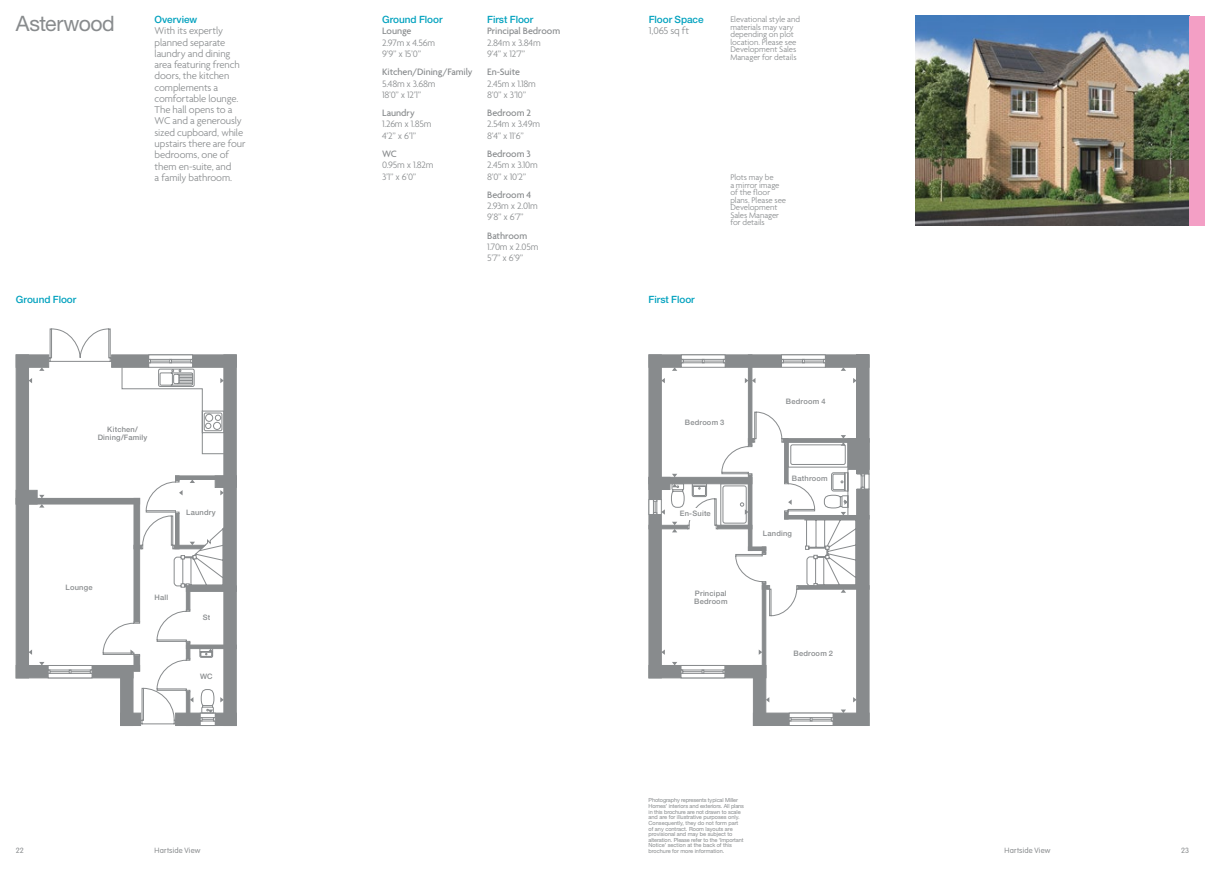
<style>
.page{position:relative;width:1205px;height:869px;background:#fff}
.page>*{position:absolute;margin:0;border:0;box-sizing:border-box;transform-origin:0 0}
.t1{font:21.25px "Helvetica Neue LT Std";letter-spacing:-.02em;color:#888b8d}
.t2{font:300 10.62px/11.2px "Agenda";letter-spacing:-.01em;color:#888b8d}
.t3{font:300 10px/11.2px "Agenda";letter-spacing:-.025em;color:#888b8d}
.t4{font:500 10px "Agenda";letter-spacing:-.005em;color:#888b8d}
.t5{font:500 10px "Helvetica Neue LT Std";letter-spacing:-.005em;color:#00a1be}
.t6{font:300 8.75px/7.5px "Agenda";letter-spacing:-.005em;color:#888b8d}
.t7{font:500 7.5px/8px "Helvetica Neue";letter-spacing:.025em;color:#888b8d;text-align:center}
.t8{font:300 7.5px "VAG Rounded Std";letter-spacing:.03em;color:#888b8d}
.t9{font:5.62px/5.6px "Helvetica Neue LT Std";letter-spacing:-.005em;color:#888b8d}
</style>
<div class="page">
<img style="left:915px;top:16px;width:274px;height:209px">
<div style="left:1189px;top:16px;width:16px;height:209px;background:#f39fc5"></div>
<div style="left:16px;top:354px;width:13px;height:323px;background:#888b8d"></div>
<div style="left:224px;top:355px;width:12px;height:370px;background:#888b8d"></div>
<div style="left:175px;top:712px;width:61px;height:13px;background:#888b8d"></div>
<div style="left:120px;top:712px;width:21px;height:13px;background:#888b8d"></div>
<div style="left:16px;top:665px;width:117px;height:12px;background:#888b8d"></div>
<div style="left:111px;top:354px;width:125px;height:13px;background:#888b8d;border:1px solid #888b8d"></div>
<div style="left:16px;top:354px;width:33px;height:13px;background:#888b8d;border:1px solid #888b8d"></div>
<div style="left:16px;top:498px;width:124px;height:6px;background:#888b8d"></div>
<div style="left:16px;top:490px;width:21px;height:14px;background:#888b8d"></div>
<svg style="left:38px;top:328px;width:186px;height:396px"></svg>
<svg style="left:220px;top:378px;width:4px;height:5px"></svg>
<svg style="left:29px;top:378px;width:3px;height:5px"></svg>
<svg style="left:39px;top:367px;width:5px;height:3px"></svg>
<svg style="left:39px;top:494px;width:5px;height:4px"></svg>
<svg style="left:130px;top:649px;width:4px;height:5px"></svg>
<svg style="left:29px;top:649px;width:3px;height:5px"></svg>
<svg style="left:39px;top:661px;width:53px;height:17px"></svg>
<svg style="left:39px;top:504px;width:5px;height:3px"></svg>
<svg style="left:190px;top:696px;width:3px;height:6px"></svg>
<svg style="left:220px;top:696px;width:4px;height:6px"></svg>
<svg style="left:200px;top:709px;width:16px;height:16px"></svg>
<svg style="left:208px;top:648px;width:5px;height:3px"></svg>
<svg style="left:220px;top:490px;width:4px;height:5px"></svg>
<svg style="left:179px;top:490px;width:4px;height:5px"></svg>
<svg style="left:190px;top:479px;width:5px;height:4px"></svg>
<svg style="left:174px;top:541px;width:32px;height:8px"></svg>
<div style="left:649px;top:354px;width:12px;height:323px;background:#888b8d"></div>
<div style="left:856px;top:355px;width:13px;height:119px;background:#888b8d"></div>
<div style="left:856px;top:488px;width:13px;height:237px;background:#888b8d"></div>
<div style="left:649px;top:665px;width:117px;height:12px;background:#888b8d"></div>
<div style="left:649px;top:354px;width:220px;height:13px;background:#888b8d;border:1px solid #888b8d"></div>
<hr style="left:748px;top:354px;width:4px;height:91px;background:#888b8d">
<div style="left:649px;top:477px;width:103px;height:6px;background:#888b8d"></div>
<hr style="left:649px;top:525px;width:39px;height:3px;background:#888b8d">
<div style="left:649px;top:477px;width:21px;height:12px;background:#888b8d"></div>
<svg style="left:781px;top:354px;width:45px;height:13px"></svg>
<svg style="left:857px;top:474px;width:12px;height:15px"></svg>
<svg style="left:671px;top:411px;width:186px;height:315px"></svg>
<svg style="left:853px;top:378px;width:3px;height:5px"></svg>
<svg style="left:841px;top:367px;width:5px;height:3px"></svg>
<svg style="left:788px;top:499px;width:3px;height:5px"></svg>
<svg style="left:844px;top:499px;width:4px;height:5px"></svg>
<svg style="left:841px;top:511px;width:5px;height:4px"></svg>
<svg style="left:841px;top:435px;width:5px;height:10px"></svg>
<svg style="left:766px;top:696px;width:3px;height:6px"></svg>
<svg style="left:853px;top:696px;width:3px;height:6px"></svg>
<svg style="left:841px;top:709px;width:5px;height:3px"></svg>
<svg style="left:841px;top:589px;width:5px;height:3px"></svg>
<svg style="left:745px;top:378px;width:10px;height:5px"></svg>
<svg style="left:661px;top:378px;width:4px;height:5px"></svg>
<svg style="left:672px;top:354px;width:53px;height:16px"></svg>
<svg style="left:672px;top:473px;width:5px;height:4px"></svg>
<svg style="left:745px;top:509px;width:3px;height:5px"></svg>
<svg style="left:648px;top:499px;width:17px;height:15px"></svg>
<svg style="left:672px;top:483px;width:5px;height:4px"></svg>
<svg style="left:759px;top:649px;width:3px;height:5px"></svg>
<svg style="left:661px;top:649px;width:4px;height:5px"></svg>
<svg style="left:672px;top:661px;width:53px;height:17px"></svg>
<svg style="left:672px;top:521px;width:5px;height:11px"></svg>
<div style="left:685px;top:507px;width:15px;height:12px;background:#fff"></div>
<h1 class="t1" style="left:16px;top:11px;width:100px">Asterwood</h1>
<h3 class="t5" style="left:155px;top:14px;width:44px">Overview</h3>
<p class="t2" style="left:155px;top:26px;width:92px">With its expertly planned separate laundry and dining area featuring french doors, the kitchen complements a comfortable lounge.<br>The hall opens to a<br>WC and a generously sized cupboard, while upstairs there are four bedrooms, one of them en-suite, and<br>a family bathroom.</p>
<h3 class="t7" style="left:159px;top:21px;width:37px">Bathroom</h3>
<h3 class="t5" style="left:382px;top:14px;width:62px">Ground Floor</h3>
<h3 class="t4" style="left:382px;top:26px;width:31px">Lounge</h3>
<h3 class="t3" style="left:382px;top:37px;width:54px">2.97m x 4.56m<br>9’9” x 15’0”</h3>
<h3 class="t4" style="left:382px;top:67px;width:92px">Kitchen/Dining/Family</h3>
<h3 class="t3" style="left:382px;top:78px;width:55px">5.48m x 3.68m<br>18’0” x 12’1”</h3>
<h3 class="t4" style="left:382px;top:107px;width:34px">Laundry</h3>
<h3 class="t3" style="left:382px;top:119px;width:51px">1.26m x 1.85m<br>4’2” x 6’1”</h3>
<h3 class="t4" style="left:382px;top:148px;width:16px">WC</h3>
<h3 class="t3" style="left:382px;top:160px;width:53px">0.95m x 1.82m<br>3’1” x 6’0”</h3>
<h3 class="t5" style="left:487px;top:14px;width:48px">First Floor</h3>
<h3 class="t4" style="left:487px;top:26px;width:75px">Principal Bedroom</h3>
<h3 class="t3" style="left:487px;top:37px;width:55px">2.84m x 3.84m<br>9’4” x 12’7”</h3>
<h3 class="t4" style="left:487px;top:67px;width:34px">En-Suite</h3>
<h3 class="t3" style="left:487px;top:78px;width:50px">2.45m x 1.18m<br>8’0” x 3’10”</h3>
<h3 class="t4" style="left:487px;top:107px;width:45px">Bedroom 2</h3>
<h3 class="t3" style="left:487px;top:119px;width:54px">2.54m x 3.49m<br>8’4” x 11’6”</h3>
<h3 class="t4" style="left:487px;top:148px;width:45px">Bedroom 3</h3>
<h3 class="t3" style="left:487px;top:160px;width:52px">2.45m x 3.10m<br>8’0” x 10’2”</h3>
<h3 class="t4" style="left:487px;top:189px;width:46px">Bedroom 4</h3>
<h3 class="t3" style="left:487px;top:201px;width:52px">2.93m x 2.01m<br>9’8” x 6’7”</h3>
<h3 class="t4" style="left:487px;top:230px;width:42px">Bathroom</h3>
<h3 class="t3" style="left:487px;top:242px;width:53px">1.70m x 2.05m<br>5’7” x 6’9”</h3>
<h3 class="t5" style="left:649px;top:14px;width:56px">Floor Space</h3>
<h2 class="t2" style="left:649px;top:26px;width:42px">1,065 sq ft</h2>
<h3 class="t6" style="left:730px;top:16px;width:71px">Elevational style and materials may vary depending on plot location. Please see<br>Development Sales<br>Manager for details</h3>
<h3 class="t6" style="left:730px;top:174px;width:57px">Plots may be<br>a mirror image of the floor plans. Please see<br>Development<br>Sales Manager for details</h3>
<h3 class="t5" style="left:16px;top:293px;width:62px">Ground Floor</h3>
<h3 class="t5" style="left:648px;top:293px;width:48px">First Floor</h3>
<h3 class="t7" style="left:786px;top:396px;width:41px">Bedroom 4</h3>
<h3 class="t7" style="left:98px;top:424px;width:51px">Kitchen/<br>Dining/Family</h3>
<h3 class="t7" style="left:186px;top:507px;width:31px">Laundry</h3>
<h3 class="t7" style="left:66px;top:582px;width:28px">Lounge</h3>
<h3 class="t7" style="left:154px;top:592px;width:15px">Hall</h3>
<h3 class="t7" style="left:203px;top:612px;width:9px">St</h3>
<h3 class="t7" style="left:200px;top:671px;width:14px">WC</h3>
<h3 class="t7" style="left:685px;top:417px;width:41px">Bedroom 3</h3>
<h3 class="t7" style="left:680px;top:508px;width:32px">En-Suite</h3>
<h3 class="t7" style="left:694px;top:588px;width:35px;text-align:left">Principal<br>Bedroom</h3>
<h3 class="t7" style="left:792px;top:473px;width:37px">Bathroom</h3>
<h3 class="t7" style="left:763px;top:528px;width:31px">Landing</h3>
<h3 class="t7" style="left:793px;top:648px;width:41px">Bedroom 2</h3>
<p class="t9" style="left:648px;top:797px;width:97px">Photography represents typical Miller Homes’ interiors and exteriors. All plans in this brochure are not drawn to scale and are for illustrative purposes only.<br>Consequently, they do not form part of any contract. Room layouts are provisional and may be subject to alteration. Please refer to the ‘Important Notice’ section at the back of this brochure for more information.</p>
<h3 class="t8" style="left:16px;top:845px;width:10px">22</h3>
<h3 class="t8" style="left:155px;top:845px;width:47px">Hartside View</h3>
<h3 class="t8" style="left:1004px;top:845px;width:47px">Hartside View</h3>
<h3 class="t8" style="left:1181px;top:845px;width:10px">23</h3>
</div>
